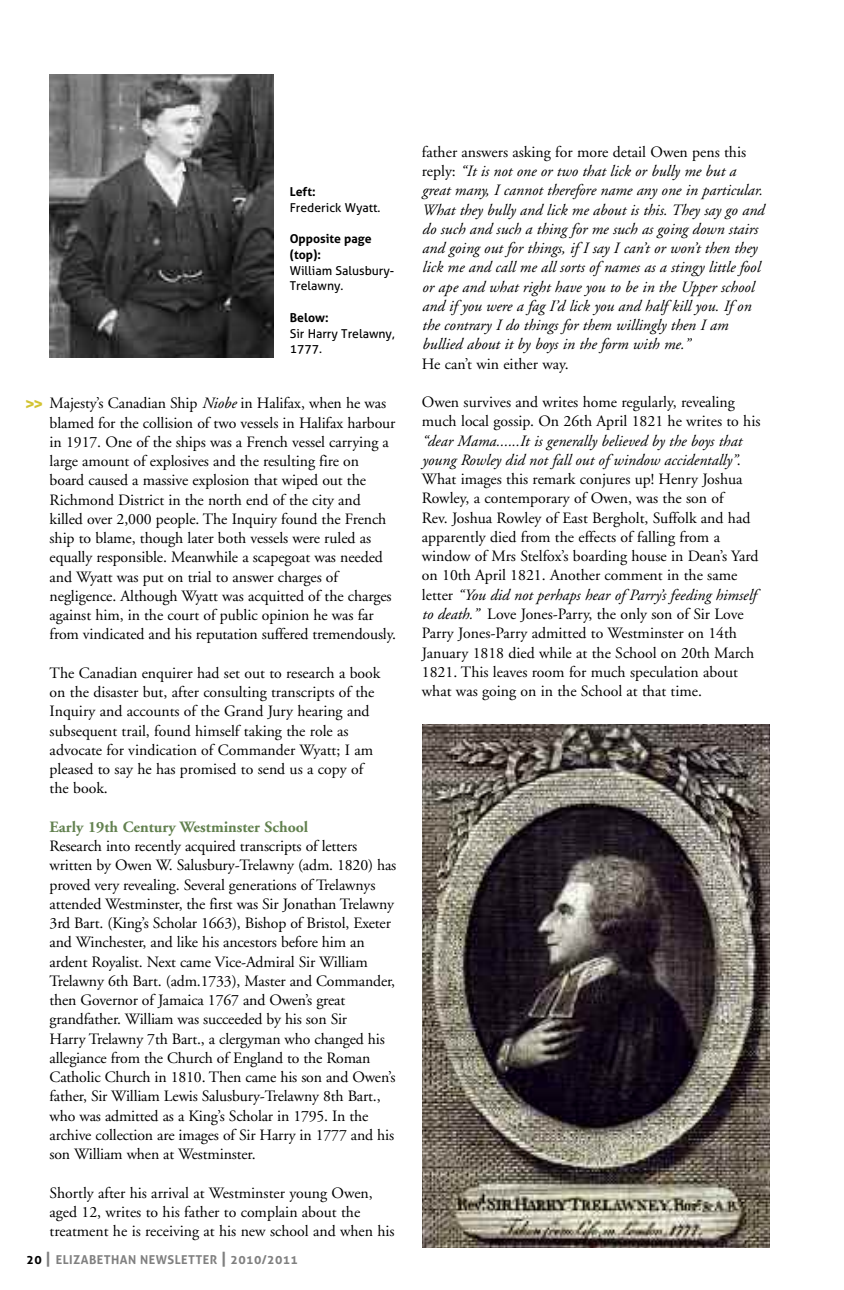
<style>
.page{position:relative;width:844px;height:1290px;background:#fff}
.page>*{position:absolute;margin:0;border:0;box-sizing:border-box;transform-origin:0 0}
.t1{font:15.75px/19.2px "Adobe Garamond";letter-spacing:-.005em;color:#000}
.t2{font:italic 15.75px/19.2px "Adobe Garamond";color:#000}
.t3{font:700 15.75px "Adobe Garamond";color:#62814f}
.t4{font:12.25px/15.8px "Aller";color:#000}
.t5{font:700 12.25px "Aller";letter-spacing:.035em;color:#808080}
.t6{font:700 12.25px/15.8px "Aller";color:#000}
.s1{font-family:"Aller";font-weight:700;font-size:17.5px;color:#d2c331}
.s2{font-style:italic}
.s3{color:#000}
.s4{font-size:15.75px}
.s5{font-style:normal}
</style>
<div class="page">
<img style="left:422px;top:724px;width:347px;height:524px">
<img style="left:50px;top:74px;width:223px;height:283px">
<p class="t6" style="left:289px;top:184px;width:28px">Left:</p>
<p class="t4" style="left:289px;top:199px;width:92px">Frederick Wyatt.</p>
<p class="t6" style="left:289px;top:231px;width:83px">Opposite page (top):</p>
<p class="t4" style="left:289px;top:262px;width:106px">William Salusbury-<br>Trelawny.</p>
<p class="t6" style="left:289px;top:310px;width:40px">Below:</p>
<p class="t4" style="left:289px;top:325px;width:106px">Sir Harry Trelawny,<br>1777.</p>
<p class="t1" style="left:50px;top:395px;width:348px;text-indent:-25px"><span class="s1">&gt;&gt;</span> Majesty’s Canadian Ship <span class="s2">Niobe</span> in Halifax, when he was blamed for the collision of two vessels in Halifax harbour in 1917. One of the ships was a French vessel carrying a large amount of explosives and the resulting fire on board caused a massive explosion that wiped out the Richmond District in the north end of the city and killed over 2,000 people. The Inquiry found the French ship to blame, though later both vessels were ruled as equally responsible. Meanwhile a scapegoat was needed and Wyatt was put on trial to answer charges of negligence. Although Wyatt was acquitted of the charges against him, in the court of public opinion he was far from vindicated and his reputation suffered tremendously.</p>
<p class="t1" style="left:50px;top:664px;width:332px">The Canadian enquirer had set out to research a book on the disaster but, after consulting transcripts of the Inquiry and accounts of the Grand Jury hearing and subsequent trail, found himself taking the role as advocate for vindication of Commander Wyatt; I am pleased to say he has promised to send us a copy of the book.</p>
<p class="t3" style="left:50px;top:820px;width:260px">Early 19th Century Westminster School</p>
<p class="t1" style="left:50px;top:838px;width:348px">Research into recently acquired transcripts of letters written by Owen W. Salusbury-Trelawny (adm. 1820) has proved very revealing. Several generations of Trelawnys attended Westminster, the first was Sir Jonathan Trelawny 3rd Bart. (King’s Scholar 1663), Bishop of Bristol, Exeter and Winchester, and like his ancestors before him an ardent Royalist. Next came Vice-Admiral Sir William Trelawny 6th Bart. (adm.1733), Master and Commander, then Governor of Jamaica 1767 and Owen’s great grandfather. William was succeeded by his son Sir<br>Harry Trelawny 7th Bart., a clergyman who changed his allegiance from the Church of England to the Roman Catholic Church in 1810. Then came his son and Owen’s father, Sir William Lewis Salusbury-Trelawny 8th Bart., who was admitted as a King’s Scholar in 1795. In the archive collection are images of Sir Harry in 1777 and his son William when at Westminster.</p>
<p class="t1" style="left:49px;top:1184px;width:346px">Shortly after his arrival at Westminster young Owen, aged 12, writes to his father to complain about the treatment he is receiving at his new school and when his</p>
<p class="t5" style="left:27px;top:1252px;width:273px"><span class="s3">20</span> <span class="s4">|</span> ELizABETHAN NEWSLETTER <span class="s4">|</span> 2010/2011</p>
<p class="t2" style="left:422px;top:144px;width:343px"><span class="s5">father answers asking for more detail Owen pens this reply:</span> “It is not one or two that lick or bully me but a great many, I cannot therefore name any one in particular.<br>What they bully and lick me about is this. They say go and do such and such a thing for me such as going down stairs and going out for things, if I say I can’t or won’t then they lick me and call me all sorts of names as a stingy little fool or ape and what right have you to be in the Upper school and if you were a fag I’d lick you and half kill you. If on the contrary I do things for them willingly then I am bullied about it by boys in the form with me.”</p>
<p class="t1" style="left:422px;top:355px;width:148px">He can’t win either way.</p>
<p class="t1" style="left:422px;top:394px;width:340px">Owen survives and writes home regularly, revealing much local gossip. On 26th April 1821 he writes to his</p>
<p class="t1" style="left:422px;top:432px;width:338px"><span class="s2">“dear Mama......It is generally believed by the boys that young Rowley did not fall out of window accidentally”</span>.<br>What images this remark conjures up! Henry Joshua Rowley, a contemporary of Owen, was the son of<br>Rev. Joshua Rowley of East Bergholt, Suffolk and had apparently died from the effects of falling from a window of Mrs Stelfox’s boarding house in Dean’s Yard on 10th April 1821. Another comment in the same letter <span class="s2">“You did not perhaps hear of Parry’s feeding himself to death.”</span> Love Jones-Parry, the only son of Sir Love Parry Jones-Parry admitted to Westminster on 14th January 1818 died while at the School on 20th March 1821. This leaves room for much speculation about what was going on in the School at that time.</p>
</div>
